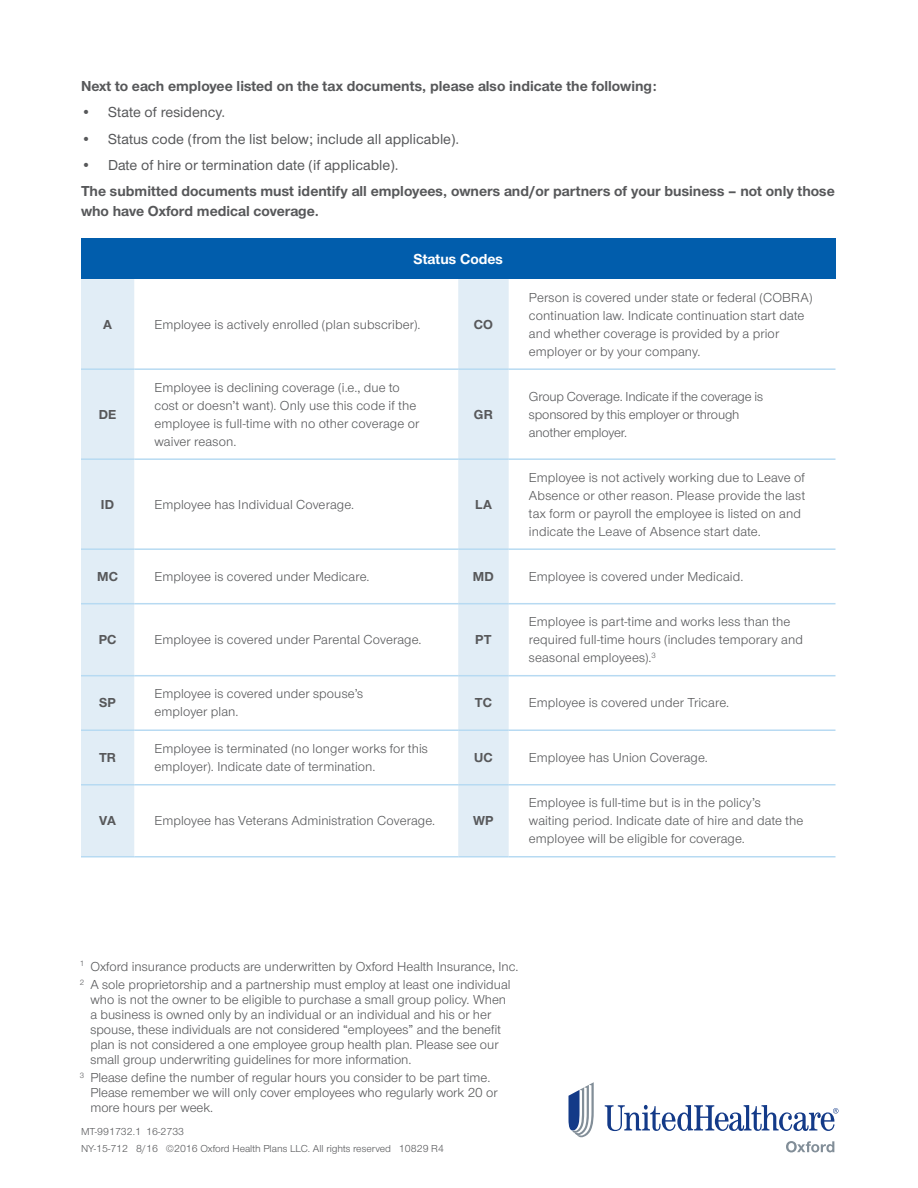
<style>
.page{position:relative;width:918px;height:1188px;background:#fff}
.page>*{position:absolute;margin:0;border:0;box-sizing:border-box;transform-origin:0 0}
.t1{font:700 15px/19.5px "UHC Sans";color:#57585a}
.t2{font:500 15px "UHC Sans";color:#57585a}
.t3{font:700 15px "UHC Sans";letter-spacing:.005em;color:#fff}
.t4{font:13.5px/18px "UHC Sans";color:#57585a}
.t5{font:700 13.5px "UHC Sans";letter-spacing:.015em;color:#57585a}
.t6{font:10.5px/17.2px "UHC Sans";color:#57585a}
</style>
<div class="page">
<div style="left:81px;top:239px;width:755px;height:40px;background:#015dac"></div>
<svg style="left:81px;top:279px;width:428px;height:577px"></svg>
<hr style="left:81px;top:368px;width:53px;height:2px;background:#b7daf2">
<hr style="left:134px;top:368px;width:324px;height:2px;background:#b7daf2">
<hr style="left:458px;top:368px;width:51px;height:2px;background:#b7daf2">
<hr style="left:509px;top:368px;width:327px;height:2px;background:#b7daf2">
<hr style="left:81px;top:458px;width:53px;height:2px;background:#b7daf2">
<hr style="left:134px;top:458px;width:324px;height:2px;background:#b7daf2">
<hr style="left:458px;top:458px;width:51px;height:2px;background:#b7daf2">
<hr style="left:509px;top:458px;width:327px;height:2px;background:#b7daf2">
<hr style="left:81px;top:548px;width:53px;height:2px;background:#b7daf2">
<hr style="left:134px;top:548px;width:324px;height:2px;background:#b7daf2">
<hr style="left:458px;top:548px;width:51px;height:2px;background:#b7daf2">
<hr style="left:509px;top:548px;width:327px;height:2px;background:#b7daf2">
<hr style="left:81px;top:603px;width:53px;height:1px;background:#b7daf2">
<hr style="left:134px;top:603px;width:324px;height:1px;background:#b7daf2">
<hr style="left:458px;top:603px;width:51px;height:1px;background:#b7daf2">
<hr style="left:509px;top:603px;width:327px;height:1px;background:#b7daf2">
<hr style="left:81px;top:675px;width:53px;height:1px;background:#b7daf2">
<hr style="left:134px;top:675px;width:324px;height:1px;background:#b7daf2">
<hr style="left:458px;top:675px;width:51px;height:1px;background:#b7daf2">
<hr style="left:509px;top:675px;width:327px;height:1px;background:#b7daf2">
<hr style="left:81px;top:729px;width:53px;height:2px;background:#b7daf2">
<hr style="left:134px;top:729px;width:324px;height:2px;background:#b7daf2">
<hr style="left:458px;top:729px;width:51px;height:2px;background:#b7daf2">
<hr style="left:509px;top:729px;width:327px;height:2px;background:#b7daf2">
<hr style="left:81px;top:784px;width:53px;height:2px;background:#b7daf2">
<hr style="left:134px;top:784px;width:324px;height:2px;background:#b7daf2">
<hr style="left:458px;top:784px;width:51px;height:2px;background:#b7daf2">
<hr style="left:509px;top:784px;width:327px;height:2px;background:#b7daf2">
<hr style="left:81px;top:856px;width:53px;height:2px;background:#b7daf2">
<hr style="left:134px;top:856px;width:324px;height:2px;background:#b7daf2">
<hr style="left:458px;top:856px;width:51px;height:2px;background:#b7daf2">
<hr style="left:509px;top:856px;width:327px;height:2px;background:#b7daf2">
<svg style="left:605px;top:1105px;width:233px;height:26px"></svg>
<svg style="left:569px;top:1082px;width:25px;height:55px"></svg>
<svg style="left:786px;top:1141px;width:48px;height:11px"></svg>
<p class="t1" style="left:81px;top:76px;width:577px">Next to each employee listed on the tax documents, please also indicate the following:</p>
<p class="t2" style="left:81px;top:102px;width:146px">• State of residency.</p>
<p class="t2" style="left:81px;top:129px;width:380px">• Status code (from the list below; include all applicable).</p>
<p class="t2" style="left:81px;top:155px;width:319px">• Date of hire or termination date (if applicable).</p>
<p class="t1" style="left:81px;top:181px;width:755px">The submitted documents must identify all employees, owners and/or partners of your business – not only those who have Oxford medical coverage.</p>
<p class="t3" style="left:413px;top:249px;width:91px">Status Codes</p>
<p class="t5" style="left:103px;top:315px;width:10px">A</p>
<p class="t4" style="left:155px;top:315px;width:268px">Employee is actively enrolled (plan subscriber).</p>
<p class="t5" style="left:474px;top:315px;width:21px">CO</p>
<p class="t5" style="left:99px;top:405px;width:19px">DE</p>
<p class="t4" style="left:154px;top:378px;width:266px">Employee is declining coverage (i.e., due to cost or doesn’t want). Only use this code if the employee is full-time with no other coverage or waiver reason.</p>
<p class="t5" style="left:474px;top:405px;width:21px">GR</p>
<p class="t5" style="left:101px;top:495px;width:15px">ID</p>
<p class="t4" style="left:154px;top:495px;width:201px">Employee has Individual Coverage.</p>
<p class="t5" style="left:475px;top:495px;width:18px">LA</p>
<p class="t4" style="left:529px;top:288px;width:285px">Person is covered under state or federal (COBRA) continuation law. Indicate continuation start date and whether coverage is provided by a prior employer or by your company.</p>
<p class="t4" style="left:529px;top:387px;width:236px">Group Coverage. Indicate if the coverage is sponsored by this employer or through another employer.</p>
<p class="t4" style="left:529px;top:468px;width:278px">Employee is not actively working due to Leave of Absence or other reason. Please provide the last tax form or payroll the employee is listed on and indicate the Leave of Absence start date.</p>
<p class="t5" style="left:97px;top:567px;width:22px">MC</p>
<p class="t4" style="left:154px;top:567px;width:217px">Employee is covered under Medicare.</p>
<p class="t5" style="left:473px;top:567px;width:23px">MD</p>
<p class="t4" style="left:529px;top:567px;width:216px">Employee is covered under Medicaid.</p>
<p class="t5" style="left:99px;top:631px;width:19px">PC</p>
<p class="t4" style="left:154px;top:630px;width:269px">Employee is covered under Parental Coverage.</p>
<p class="t5" style="left:475px;top:631px;width:18px">PT</p>
<p class="t4" style="left:529px;top:612px;width:276px">Employee is part-time and works less than the required full-time hours (includes temporary and seasonal employees).<sup>3</sup></p>
<p class="t5" style="left:99px;top:694px;width:18px">SP</p>
<p class="t4" style="left:155px;top:685px;width:210px">Employee is covered under spouse’s employer plan.</p>
<p class="t5" style="left:475px;top:694px;width:19px">TC</p>
<p class="t4" style="left:529px;top:694px;width:202px">Employee is covered under Tricare.</p>
<p class="t5" style="left:99px;top:748px;width:19px">TR</p>
<p class="t4" style="left:155px;top:739px;width:275px">Employee is terminated (no longer works for this employer). Indicate date of termination.</p>
<p class="t5" style="left:474px;top:748px;width:20px">UC</p>
<p class="t4" style="left:529px;top:748px;width:181px">Employee has Union Coverage.</p>
<p class="t5" style="left:99px;top:812px;width:18px">VA</p>
<p class="t4" style="left:154px;top:811px;width:282px">Employee has Veterans Administration Coverage.</p>
<p class="t5" style="left:473px;top:812px;width:22px">WP</p>
<p class="t4" style="left:529px;top:793px;width:276px">Employee is full-time but is in the policy’s waiting period. Indicate date of hire and date the employee will be eligible for coverage.</p>
<p class="t4" style="left:80px;top:957px;width:440px"><sup>1</sup> Oxford insurance products are underwritten by Oxford Health Insurance, Inc.<br><sup>2</sup> A sole proprietorship and a partnership must employ at least one individual</p>
<p class="t4" style="left:90px;top:992px;width:417px;line-height:15px">who is not the owner to be eligible to purchase a small group policy. When a business is owned only by an individual or an individual and his or her spouse, these individuals are not considered “employees” and the benefit plan is not considered a one employee group health plan. Please see our small group underwriting guidelines for more information.</p>
<p class="t4" style="left:90px;top:1070px;width:409px;line-height:15px;text-indent:-11px"><sup>3</sup> Please define the number of regular hours you consider to be part time.<br>Please remember we will only cover employees who regularly work 20 or more hours per week.</p>
<p class="t6" style="left:81px;top:1123px;width:365px">MT-991732.1 16-2733<br>NY-15-712 8/16 ©2016 Oxford Health Plans LLC. All rights reserved 10829 R4</p>
</div>
